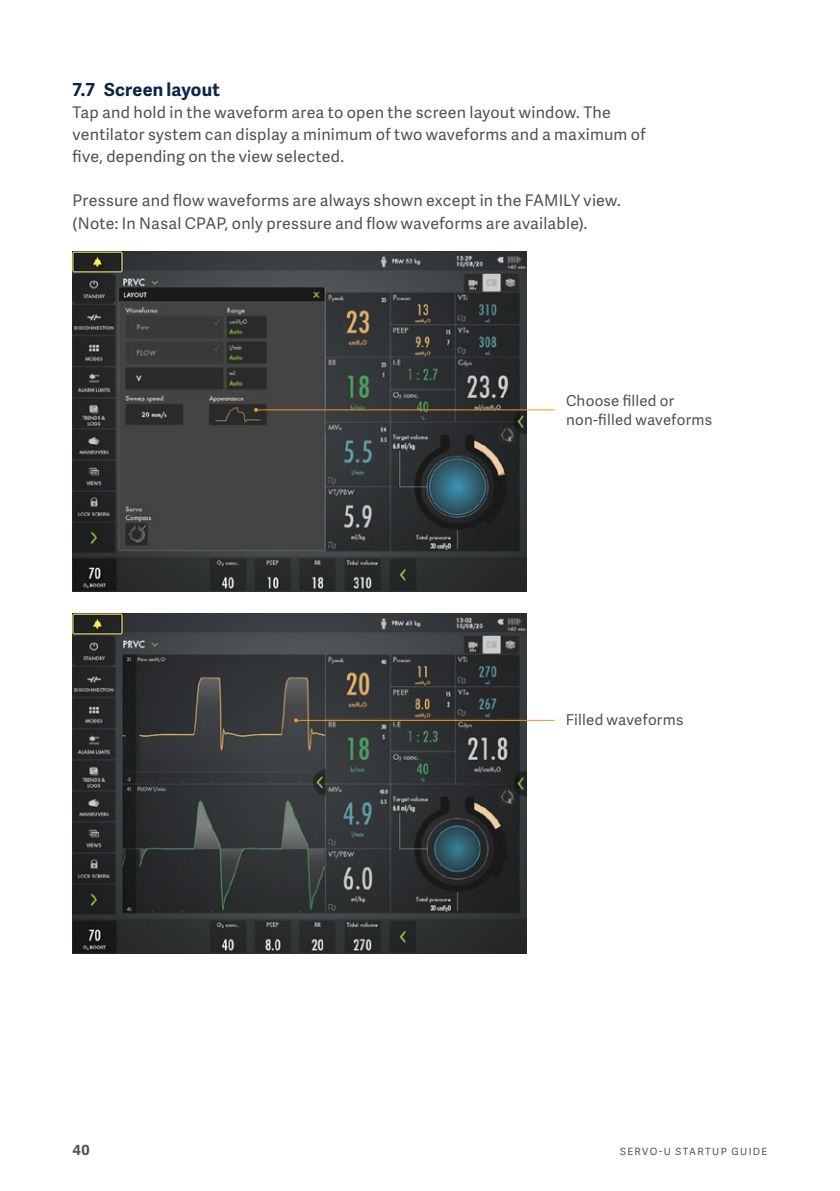
<style>
.page{position:relative;width:840px;height:1191px;background:#fff}
.page>*{position:absolute;margin:0;border:0;box-sizing:border-box;transform-origin:0 0}
.A5_Sub-heading_Body{font:700 18px "Adelle Sans";letter-spacing:.015em;color:#0c254b}
.A5_Body_copy_Adelle{font:16px/22.2px "Adelle Sans";letter-spacing:.015em;color:#505353}
.A5_Caption_Adelle_Sa{font:15px/18.4px "Adelle Sans";letter-spacing:.02em;color:#505353}
.t1{font:700 14px "Adelle Sans";color:#505353}
.t2{font:10px "Adelle Sans";letter-spacing:.135em;color:#505353}
</style>
<div class="page">
<img style="left:72px;top:614px;width:453px;height:340px">
<hr style="left:296px;top:720px;width:258px;height:1px;background:#f7931d">
<svg style="left:294px;top:718px;width:4px;height:4px"></svg>
<img style="left:73px;top:251px;width:453px;height:340px">
<hr style="left:256px;top:409px;width:298px;height:1px;background:#f7931d">
<svg style="left:254px;top:408px;width:4px;height:4px"></svg>
<p class="A5_Sub-heading_Body" style="left:73px;top:76px;width:148px">7.7 Screen layout</p>
<p class="A5_Body_copy_Adelle" style="left:73px;top:101px;width:574px">Tap and hold in the waveform area to open the screen layout window. The ventilator system can display a minimum of two waveforms and a maximum of five, depending on the view selected.</p>
<p class="A5_Body_copy_Adelle" style="left:73px;top:189px;width:549px">Pressure and flow waveforms are always shown except in the FAMILY view. (Note: In Nasal CPAP, only pressure and flow waveforms are available).</p>
<p class="A5_Caption_Adelle_Sa" style="left:565px;top:391px;width:147px">Choose filled or non-filled waveforms</p>
<p class="A5_Caption_Adelle_Sa" style="left:565px;top:710px;width:119px">Filled waveforms</p>
<p class="t1" style="left:73px;top:1139px;width:18px">40</p>
<p class="t2" style="left:619px;top:1144px;width:149px">SERVO-U STARTUP GUIDE</p>
</div>
